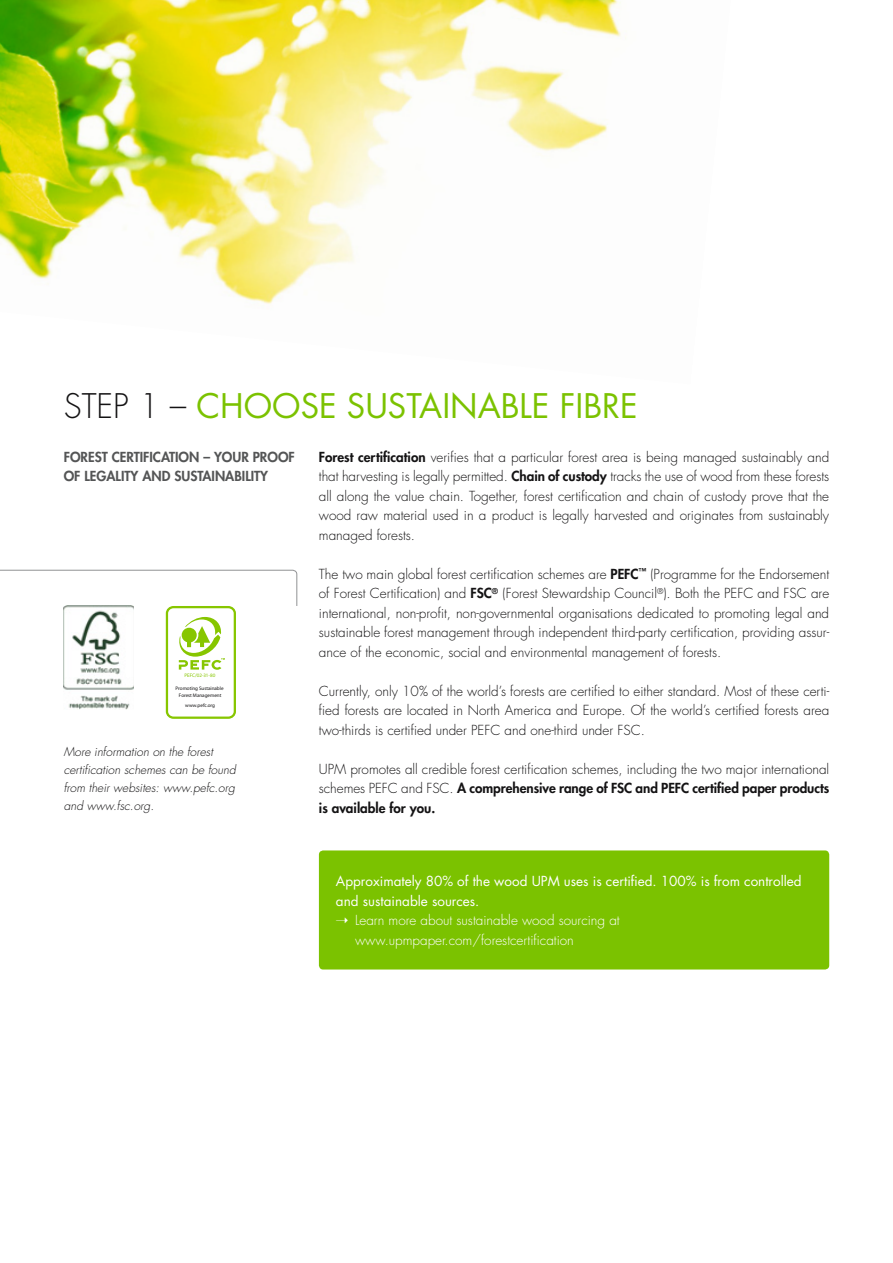
<style>
.page{position:relative;width:893px;height:1263px;background:#fff}
.page>*{position:absolute;margin:0;border:0;box-sizing:border-box;transform-origin:0 0}
.t1{font:33px "Futura Std";color:#7bc200}
.t2{font:300 13.5px/19.5px "Futura Std";color:#141314;text-align:justify}
.t3{font:13.5px "Futura Std";color:#fff}
.t4{font:300 13.5px "Futura Std";color:#fff}
.t5{font:800 13.5px/19.5px "Futura Std";color:#545556}
.t6{font:italic 300 12px/18px "Futura Std";color:#141314}
.t7{font:5.1px/7.2px "Akzidenz Grotesk BE";letter-spacing:-.005em;color:#141314;text-align:center}
.t8{font:300 5.1px "M Arial";letter-spacing:-.01em;color:#87c600}
.s1{font-weight:300;color:#141314}
.s2{font-weight:800}
</style>
<div class="page">
<img style="left:1px;top:0;width:625px;height:304px">
<svg style="left:1px;top:569px;width:297px;height:38px"></svg>
<img style="left:64px;top:606px;width:70px;height:104px">
<div style="left:166px;top:606px;width:70px;height:113px;border:2px solid #87c600;border-radius:6px"></div>
<svg style="left:178px;top:617px;width:47px;height:53px"></svg>
<div style="left:319px;top:850px;width:510px;height:120px;background:#7bc200;border-radius:4px"></div>
<h1 class="t1" style="left:64px;top:391px;width:575px"><span class="s1">STEP 1 –</span> CHOOSE SUSTAINABLE FIBRE</h1>
<p class="t5" style="left:64px;top:448px;width:233px">FOREST CERTIFICATION – YOUR PROOF<br>OF LEGALITY AND SUSTAINABILITY</p>
<p class="t8" style="left:185px;top:673px;width:32px">PEFC/02-31-80</p>
<p class="t7" style="left:176px;top:685px;width:49px">Promoting Sustainable<br>Forest Management</p>
<p class="t7" style="left:185px;top:702px;width:31px">www.pefc.org</p>
<p class="t6" style="left:64px;top:744px;width:173px">More information on the forest certification schemes can be found from their websites: www.pefc.org and www.fsc.org.</p>
<p class="t2" style="left:319px;top:448px;width:512px"><span class="s2">Forest certification</span> verifies that a particular forest area is being managed sustainably and that harvesting is legally permitted. <span class="s2">Chain of custody</span> tracks the use of wood from these forests all along the value chain. Together, forest certification and chain of custody prove that the wood raw material used in a product is legally harvested and originates from sustainably managed forests.</p>
<p class="t2" style="left:319px;top:565px;width:512px">The two main global forest certification schemes are <span class="s2">PEFC</span><sup>™</sup> (Programme for the Endorsement of Forest Certification) and <span class="s2">FSC</span><sup>®</sup> (Forest Stewardship Council<sup>®</sup>). Both the PEFC and FSC are international, non-profit, non-governmental organisations dedicated to promoting legal and sustainable forest management through independent third-party certification, providing assur&shy;ance of the economic, social and environmental management of forests.</p>
<p class="t2" style="left:319px;top:682px;width:512px">Currently, only 10% of the world’s forests are certified to either standard. Most of these certi&shy;fied forests are located in North America and Europe. Of the world’s certified forests area two-thirds is certified under PEFC and one-third under FSC.</p>
<p class="t2" style="left:319px;top:760px;width:512px">UPM promotes all credible forest certification schemes, including the two major international schemes PEFC and FSC. <span class="s2">A comprehensive range of FSC and PEFC certified paper products is available for you.</span></p>
<p class="t3" style="left:336px;top:875px;width:467px">Approximately 80% of the wood UPM uses is certified. 100% is from controlled</p>
<p class="t3" style="left:336px;top:895px;width:145px">and sustainable sources.</p>
<p class="t4" style="left:336px;top:914px;width:285px">➝ Learn more about sustainable wood sourcing at</p>
<p class="t4" style="left:355px;top:934px;width:220px">www.upmpaper.com/forestcertification</p>
</div>
